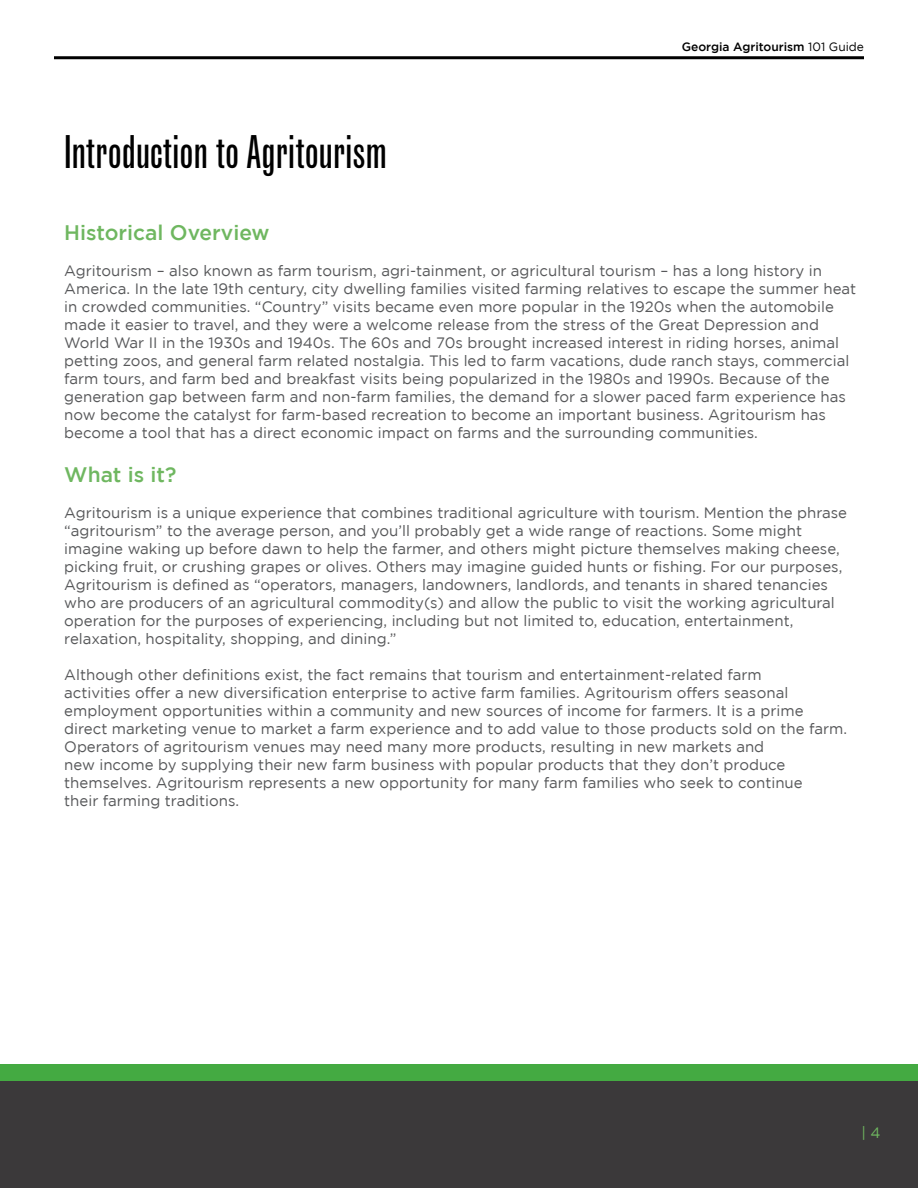
<style>
.page{position:relative;width:918px;height:1188px;background:#fff}
.page>*{position:absolute;margin:0;border:0;box-sizing:border-box;transform-origin:0 0}
.t1{font:45px "Grotesque MT Std Extra Cond";color:#000}
.t2{font:500 21px "Gotham";color:#6fb760}
.t3{font:15px/18px "Gotham";color:#57585a}
.t4{font:15px "Gotham";color:#6fb760}
.t5{font:500 12px "Gotham";color:#000}
.s1{font-weight:400}
</style>
<div class="page">
<div style="left:0;top:1078px;width:918px;height:110px;background:#3b393a"></div>
<div style="left:0;top:1065px;width:918px;height:16px;background:#44aa42"></div>
<hr style="left:54px;top:56px;width:810px;height:3px;background:#000">
<p class="t1" style="left:64px;top:125px;width:324px">Introduction to Agritourism</p>
<p class="t5" style="left:682px;top:40px;width:184px">Georgia Agritourism <span class="s1">101 Guide</span></p>
<p class="t2" style="left:64px;top:221px;width:207px">Historical Overview</p>
<p class="t3" style="left:64px;top:262px;width:794px">Agritourism – also known as farm tourism, agri-tainment, or agricultural tourism – has a long history in America. In the late 19th century, city dwelling families visited farming relatives to escape the summer heat in crowded communities. “Country” visits became even more popular in the 1920s when the automobile made it easier to travel, and they were a welcome release from the stress of the Great Depression and World War II in the 1930s and 1940s. The 60s and 70s brought increased interest in riding horses, animal petting zoos, and general farm related nostalgia. This led to farm vacations, dude ranch stays, commercial farm tours, and farm bed and breakfast visits being popularized in the 1980s and 1990s. Because of the generation gap between farm and non-farm families, the demand for a slower paced farm experience has now become the catalyst for farm-based recreation to become an important business. Agritourism has become a tool that has a direct economic impact on farms and the surrounding communities.</p>
<p class="t2" style="left:64px;top:463px;width:114px">What is it?</p>
<p class="t3" style="left:64px;top:503px;width:784px">Agritourism is a unique experience that combines traditional agriculture with tourism. Mention the phrase “agritourism” to the average person, and you’ll probably get a wide range of reactions. Some might imagine waking up before dawn to help the farmer, and others might picture themselves making cheese, picking fruit, or crushing grapes or olives. Others may imagine guided hunts or fishing. For our purposes, Agritourism is defined as “operators, managers, landowners, landlords, and tenants in shared tenancies who are producers of an agricultural commodity(s) and allow the public to visit the working agricultural operation for the purposes of experiencing, including but not limited to, education, entertainment, relaxation, hospitality, shopping, and dining.”</p>
<p class="t3" style="left:64px;top:665px;width:784px">Although other definitions exist, the fact remains that tourism and entertainment-related farm<br>activities offer a new diversification enterprise to active farm families. Agritourism offers seasonal employment opportunities within a community and new sources of income for farmers. It is a prime direct marketing venue to market a farm experience and to add value to those products sold on the farm.<br>Operators of agritourism venues may need many more products, resulting in new markets and<br>new income by supplying their new farm business with popular products that they don’t produce themselves. Agritourism represents a new opportunity for many farm families who seek to continue<br>their farming traditions.</p>
<p class="t4" style="left:861px;top:1124px;width:21px">| 4</p>
</div>
